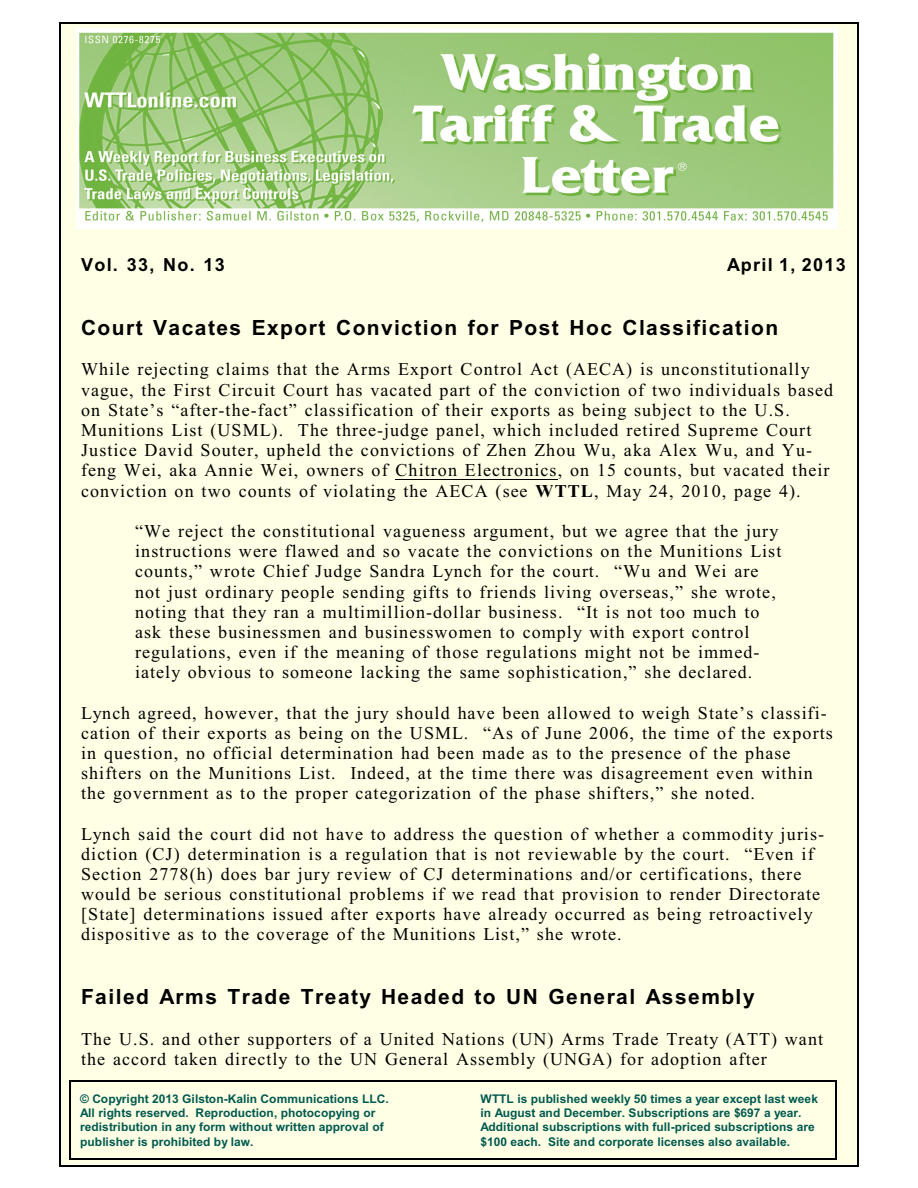
<style>
.page{position:relative;width:918px;height:1188px;background:#fff}
.page>*{position:absolute;margin:0;border:0;box-sizing:border-box;transform-origin:0 0}
.t1{font:700 21px "Arial";letter-spacing:.07em;color:#000}
.t2{font:18px/20.1px "Times New Roman";letter-spacing:.06em;color:#000}
.t3{font:700 18px "Arial";letter-spacing:.075em;color:#000}
.t4{font:700 12px/14.4px "Arial";letter-spacing:.01em;color:#00594f}
.s1{font-weight:700}
</style>
<div class="page">
<div style="left:59px;top:23px;width:800px;height:1143px;background:#ffffe6"></div>
<hr style="left:59px;top:23px;width:1px;height:1143px;background:#000">
<hr style="left:857px;top:23px;width:2px;height:1143px;background:#000">
<hr style="left:59px;top:23px;width:799px;height:1px;background:#000">
<hr style="left:59px;top:1165px;width:799px;height:1px;background:#000">
<hr style="left:395px;top:479px;width:163px;height:1px;background:#000">
<img style="left:77px;top:29px;width:760px;height:199px">
<hr style="left:70px;top:1081px;width:1px;height:78px;background:#000">
<hr style="left:836px;top:1081px;width:1px;height:78px;background:#000">
<hr style="left:70px;top:1081px;width:767px;height:1px;background:#000">
<hr style="left:70px;top:1158px;width:767px;height:2px;background:#000">
<p class="t3" style="left:81px;top:258px;width:145px">Vol. 33, No. 13</p>
<p class="t3" style="left:727px;top:258px;width:120px">April 1, 2013</p>
<p class="t1" style="left:81px;top:320px;width:699px">Court Vacates Export Conviction for Post Hoc Classification</p>
<p class="t2" style="left:81px;top:361px;width:754px">While rejecting claims that the Arms Export Control Act (AECA) is unconstitutionally vague, the First Circuit Court has vacated part of the conviction of two individuals based on State’s “after-the-fact” classification of their exports as being subject to the U.S.<br>Munitions List (USML). The three-judge panel, which included retired Supreme Court Justice David Souter, upheld the convictions of Zhen Zhou Wu, aka Alex Wu, and Yu&shy;feng Wei, aka Annie Wei, owners of Chitron Electronics, on 15 counts, but vacated their conviction on two counts of violating the AECA (see <span class="s1">WTTL</span>, May 24, 2010, page 4).</p>
<p class="t2" style="left:135px;top:523px;width:648px">“We reject the constitutional vagueness argument, but we agree that the jury instructions were flawed and so vacate the convictions on the Munitions List counts,” wrote Chief Judge Sandra Lynch for the court. “Wu and Wei are not just ordinary people sending gifts to friends living overseas,” she wrote, noting that they ran a multimillion-dollar business. “It is not too much to ask these businessmen and businesswomen to comply with export control regulations, even if the meaning of those regulations might not be immed&shy;iately obvious to someone lacking the same sophistication,” she declared.</p>
<p class="t2" style="left:81px;top:704px;width:753px">Lynch agreed, however, that the jury should have been allowed to weigh State’s classifi&shy;cation of their exports as being on the USML. “As of June 2006, the time of the exports in question, no official determination had been made as to the presence of the phase shifters on the Munitions List. Indeed, at the time there was disagreement even within the government as to the proper categorization of the phase shifters,” she noted.</p>
<p class="t2" style="left:81px;top:825px;width:745px">Lynch said the court did not have to address the question of whether a commodity juris&shy;diction (CJ) determination is a regulation that is not reviewable by the court. “Even if Section 2778(h) does bar jury review of CJ determinations and/or certifications, there would be serious constitutional problems if we read that provision to render Directorate [State] determinations issued after exports have already occurred as being retroactively dispositive as to the coverage of the Munitions List,” she wrote.</p>
<p class="t1" style="left:81px;top:989px;width:675px">Failed Arms Trade Treaty Headed to UN General Assembly</p>
<p class="t2" style="left:81px;top:1030px;width:744px">The U.S. and other supporters of a United Nations (UN) Arms Trade Treaty (ATT) want the accord taken directly to the UN General Assembly (UNGA) for adoption after</p>
<p class="t4" style="left:80px;top:1092px;width:310px">© Copyright 2013 Gilston-Kalin Communications LLC.<br>All rights reserved. Reproduction, photocopying or redistribution in any form without written approval of publisher is prohibited by law.</p>
<p class="t4" style="left:480px;top:1092px;width:339px">WTTL is published weekly 50 times a year except last week in August and December. Subscriptions are $697 a year.<br>Additional subscriptions with full-priced subscriptions are $100 each. Site and corporate licenses also available.</p>
</div>
